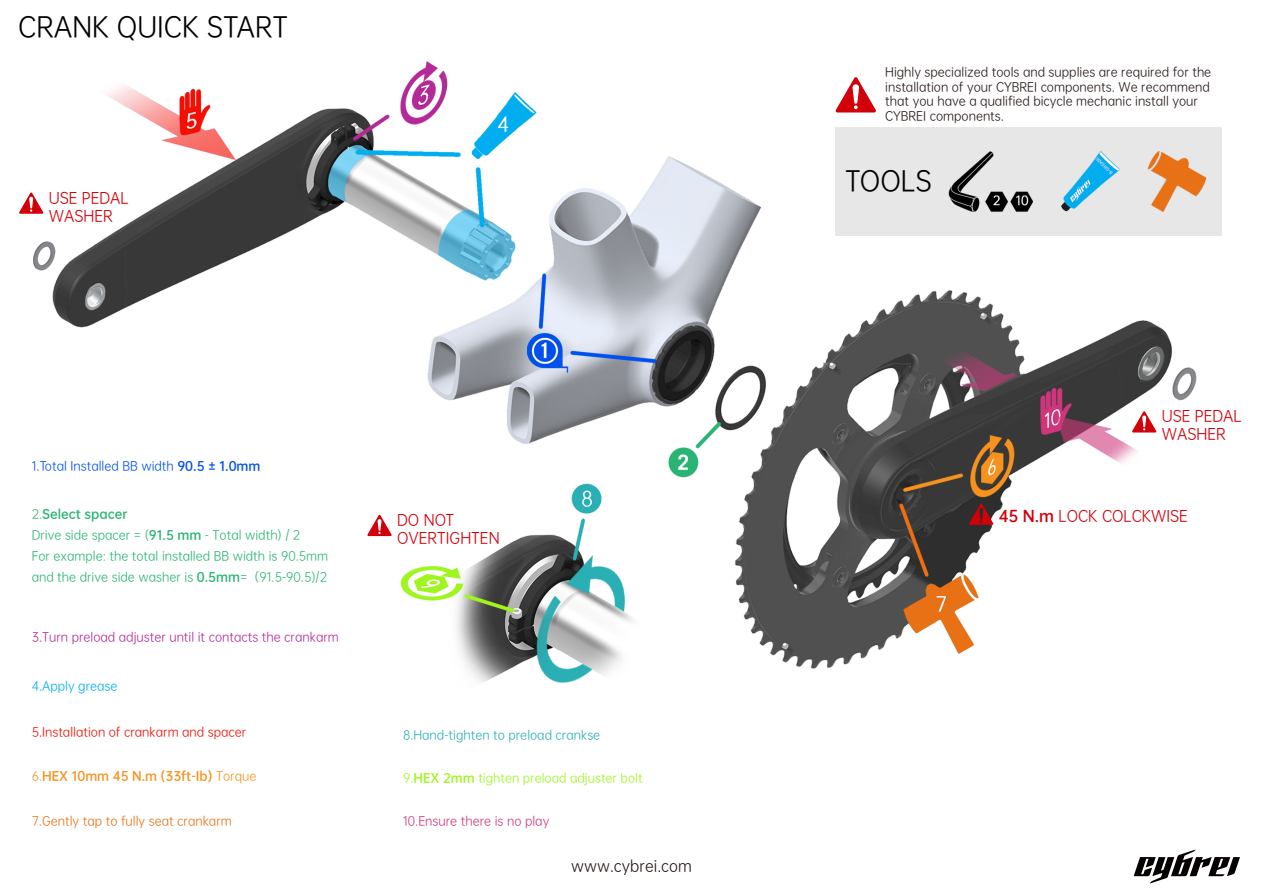
<style>
.page{position:relative;width:1263px;height:893px;background:#fff}
.page>*{position:absolute;margin:0;border:0;box-sizing:border-box;transform-origin:0 0}
.t1{font:27px "OPPO Sans R";color:#000}
.t2{font:15px/18px "OPPO Sans R";color:#d10009}
.t3{font:15px "OPPO Sans R";color:#231815}
.t4{font:12px/14.4px "OPPO Sans R";color:#231815}
.t5{font:12px/21px "OPPO Sans R";color:#29b473}
.t6{font:12px "OPPO Sans R";color:#b42998}
.t7{font:12px "OPPO Sans R";color:#9ef61e}
.t8{font:12px "OPPO Sans R";color:#0050eb}
.t9{font:12px "OPPO Sans R";color:#f30f04}
.t10{font:12px "OPPO Sans R";color:#e97115}
.t11{font:12px "OPPO Sans R";color:#29afb4}
.t12{font:12px "OPPO Sans B";color:#f6921e}
.t13{font:12px "OPPO Sans R";color:#ce377b}
.t14{font:12px "OPPO Sans B";color:#29b473}
.t15{font:12px "OPPO Sans R";color:#00aeef}
.s1{font-family:"OPPO Sans B"}
.s2{font-family:"OPPO Sans R"}
</style>
<div class="page">
<img style="left:34px;top:62px;width:1162px;height:621px">
<svg style="left:1134px;top:849px;width:106px;height:34px"></svg>
<img style="left:836px;top:127px;width:385px;height:108px">
<svg style="left:835px;top:77px;width:41px;height:36px"></svg>
<svg style="left:367px;top:515px;width:25px;height:21px"></svg>
<svg style="left:19px;top:192px;width:25px;height:22px"></svg>
<svg style="left:1132px;top:411px;width:24px;height:21px"></svg>
<svg style="left:969px;top:503px;width:24px;height:22px"></svg>
<h1 class="t1" style="left:18px;top:6px;width:271px">CRANK QUICK START</h1>
<p class="t2" style="left:49px;top:188px;width:81px">USE PEDAL<br>WASHER</p>
<p class="t8" style="left:32px;top:456px;width:230px">1.Total Installed BB width <span class="s1">90.5 ± 1.0mm</span></p>
<p class="t14" style="left:32px;top:503px;width:97px"><span class="s2">2.</span>Select spacer</p>
<p class="t5" style="left:32px;top:523px;width:298px">Drive side spacer = (<span class="s1">91.5 mm</span> - Total width) / 2<br>For example: the total installed BB width is 90.5mm and the drive side washer is <span class="s1">0.5mm</span>=（91.5-90.5)/2</p>
<p class="t6" style="left:32px;top:628px;width:309px">3.Turn preload adjuster until it contacts the crankarm</p>
<p class="t15" style="left:32px;top:676px;width:87px">4.Apply grease</p>
<p class="t9" style="left:32px;top:723px;width:216px">5.Installation of crankarm and spacer</p>
<p class="t12" style="left:32px;top:765px;width:226px"><span class="s2">6.</span>HEX 10mm 45 N.m (33ft-Ib) <span class="s2">Torque</span></p>
<p class="t10" style="left:32px;top:811px;width:202px">7.Gently tap to fully seat crankarm</p>
<p class="t2" style="left:397px;top:510px;width:104px">DO NOT<br>OVERTIGHTEN</p>
<p class="t11" style="left:403px;top:725px;width:199px">8.Hand-tighten to preload crankse</p>
<p class="t7" style="left:403px;top:768px;width:241px">9.<span class="s1">HEX 2mm</span> tighten preload adjuster bolt</p>
<p class="t13" style="left:403px;top:811px;width:148px">10.Ensure there is no play</p>
<p class="t3" style="left:571px;top:854px;width:122px">www.cybrei.com</p>
<p class="t4" style="left:885px;top:64px;width:327px">Highly specialized tools and supplies are required for the installation of your CYBREI components. We recommend that you have a qualified bicycle mechanic install your CYBREI components.</p>
<h1 class="t1" style="left:845px;top:159px;width:88px">TOOLS</h1>
<p class="t2" style="left:1162px;top:406px;width:81px">USE PEDAL<br>WASHER</p>
<p class="t2" style="left:999px;top:506px;width:191px"><span class="s1">45 N.m</span> LOCK COLCKWISE</p>
</div>
